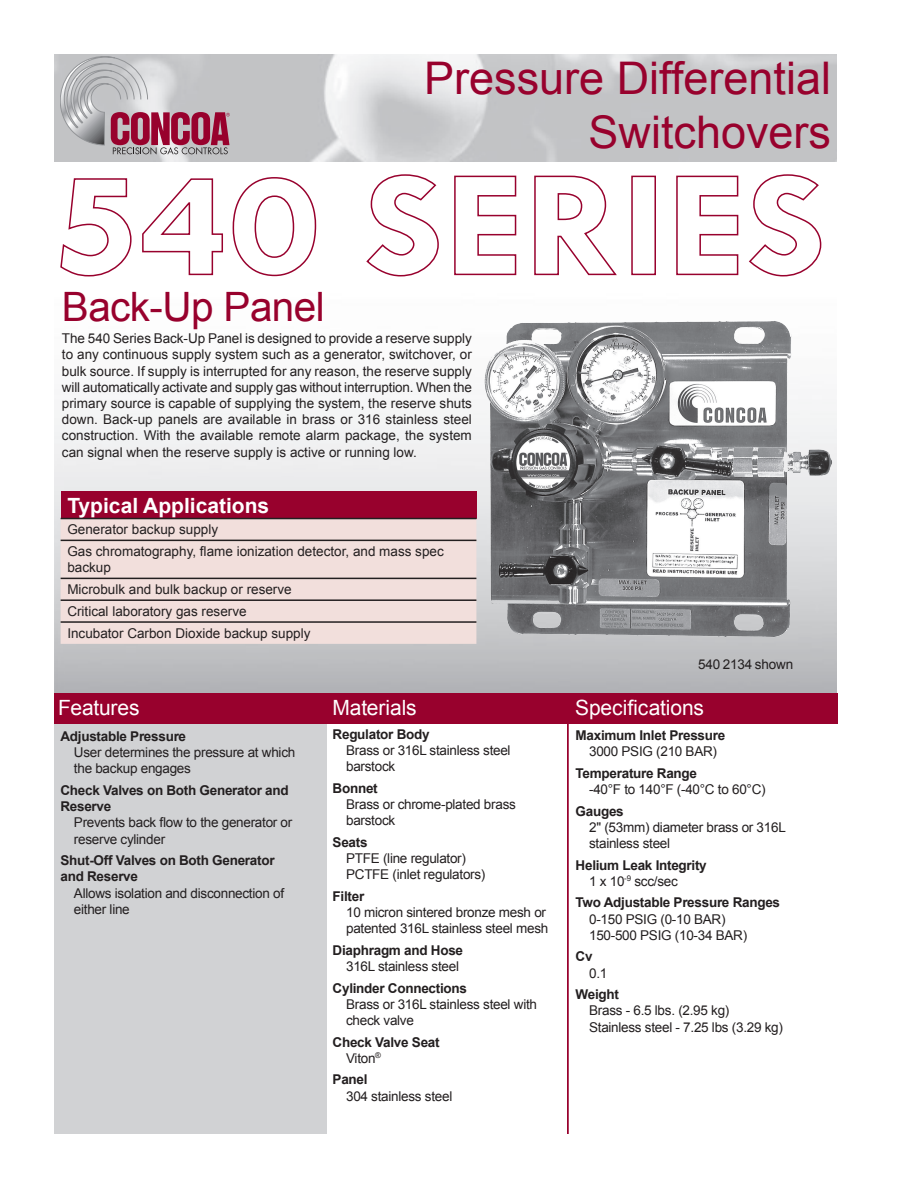
<style>
.page{position:relative;width:918px;height:1188px;background:#fff}
.page>*{position:absolute;margin:0;border:0;box-sizing:border-box;transform-origin:0 0}
.t1{font:45px "Arial";color:#98012d}
.t2{font:40.5px "Arial";letter-spacing:-.015em;color:#98012d}
.t3{font:21px "Arial";letter-spacing:-.005em;color:#fff}
.t4{font:700 21px "Arial";color:#fff}
.t5{font:13.5px/16.2px "Arial";letter-spacing:-.02em;color:#231f20}
.t6{font:700 13.5px/16.2px "Arial";letter-spacing:-.02em;color:#231f20}
.t7{font:13.5px/16.2px "Arial";color:#231f20}
</style>
<div class="page">
<img style="left:54px;top:54px;width:783px;height:108px">
<svg style="left:60px;top:56px;width:170px;height:99px;background:#baa4ac"></svg>
<div style="left:54px;top:700px;width:272px;height:434px;background:#d1d2d4"></div>
<hr style="left:567px;top:715px;width:1px;height:419px;background:#98012d">
<div style="left:54px;top:693px;width:783px;height:31px;background:#98012d"></div>
<img style="left:473px;top:320px;width:364px;height:334px">
<div style="left:61px;top:491px;width:415px;height:28px;background:#98012d"></div>
<div style="left:61px;top:519px;width:415px;height:125px;background:#f2dfdc"></div>
<hr style="left:61px;top:599px;width:415px;height:2px;background:#231f20">
<hr style="left:61px;top:621px;width:415px;height:2px;background:#231f20">
<hr style="left:61px;top:518px;width:415px;height:1px;background:#231f20">
<hr style="left:61px;top:540px;width:415px;height:1px;background:#231f20">
<hr style="left:61px;top:578px;width:415px;height:1px;background:#231f20">
<svg style="left:60px;top:178px;width:72px;height:99px"></svg>
<svg style="left:142px;top:178px;width:82px;height:98px"></svg>
<svg style="left:232px;top:177px;width:85px;height:100px"></svg>
<svg style="left:366px;top:174px;width:73px;height:103px"></svg>
<svg style="left:454px;top:175px;width:63px;height:101px"></svg>
<svg style="left:534px;top:175px;width:83px;height:101px"></svg>
<div style="left:631px;top:176px;width:25px;height:99px;border:2px solid #98012d"></div>
<svg style="left:676px;top:175px;width:63px;height:101px"></svg>
<svg style="left:748px;top:174px;width:74px;height:103px"></svg>
<p class="t1" style="left:424px;top:48px;width:408px">Pressure Differential</p>
<p class="t1" style="left:589px;top:102px;width:244px">Switchovers</p>
<p class="t2" style="left:62px;top:280px;width:264px">Back-Up Panel</p>
<p class="t5" style="left:62px;top:330px;width:411px;text-align:justify">The 540 Series Back-Up Panel is designed to provide a reserve supply to any continuous supply system such as a generator, switchover, or bulk source. If supply is interrupted for any reason, the reserve supply will automatically activate and supply gas without interruption. When the primary source is capable of supplying the system, the reserve shuts down. Back-up panels are available in brass or 316 stainless steel construction. With the available remote alarm package, the system can signal when the reserve supply is active or running low.</p>
<p class="t4" style="left:67px;top:491px;width:203px">Typical Applications</p>
<p class="t7" style="left:67px;top:522px;width:152px">Generator backup supply</p>
<p class="t7" style="left:67px;top:543px;width:378px">Gas chromatography, flame ionization detector, and mass spec backup</p>
<p class="t7" style="left:67px;top:582px;width:226px">Microbulk and bulk backup or reserve</p>
<p class="t7" style="left:67px;top:603px;width:181px">Critical laboratory gas reserve</p>
<p class="t7" style="left:67px;top:625px;width:245px">Incubator Carbon Dioxide backup supply</p>
<p class="t5" style="left:698px;top:656px;width:97px">540 2134 shown</p>
<h3 class="t3" style="left:58px;top:694px;width:83px">Features</h3>
<h3 class="t3" style="left:332px;top:694px;width:86px">Materials</h3>
<h3 class="t3" style="left:575px;top:694px;width:130px">Specifications</h3>
<p class="t6" style="left:333px;top:726px;width:98px">Regulator Body</p>
<p class="t5" style="left:346px;top:742px;width:166px">Brass or 316L stainless steel barstock</p>
<p class="t6" style="left:333px;top:780px;width:47px">Bonnet</p>
<p class="t5" style="left:346px;top:796px;width:171px">Brass or chrome-plated brass barstock</p>
<p class="t6" style="left:333px;top:834px;width:36px">Seats</p>
<p class="t5" style="left:346px;top:850px;width:141px">PTFE (line regulator)<br>PCTFE (inlet regulators)</p>
<p class="t6" style="left:333px;top:888px;width:33px">Filter</p>
<p class="t5" style="left:346px;top:904px;width:204px">10 micron sintered bronze mesh or patented 316L stainless steel mesh</p>
<p class="t6" style="left:333px;top:942px;width:132px">Diaphragm and Hose</p>
<p class="t5" style="left:346px;top:958px;width:114px">316L stainless steel</p>
<p class="t6" style="left:333px;top:980px;width:136px">Cylinder Connections</p>
<p class="t5" style="left:346px;top:996px;width:192px">Brass or 316L stainless steel with check valve</p>
<p class="t6" style="left:333px;top:1034px;width:109px">Check Valve Seat</p>
<p class="t5" style="left:346px;top:1050px;width:36px">Viton<sup>®</sup></p>
<p class="t6" style="left:333px;top:1072px;width:36px">Panel</p>
<p class="t5" style="left:346px;top:1088px;width:108px">304 stainless steel</p>
<p class="t6" style="left:576px;top:727px;width:151px">Maximum Inlet Pressure</p>
<p class="t5" style="left:589px;top:743px;width:129px">3000 PSIG (210 BAR)</p>
<p class="t6" style="left:576px;top:765px;width:123px">Temperature Range</p>
<p class="t5" style="left:589px;top:781px;width:178px">-40°F to 140°F (-40°C to 60°C)</p>
<p class="t6" style="left:576px;top:803px;width:50px">Gauges</p>
<p class="t5" style="left:589px;top:819px;width:198px">2" (53mm) diameter brass or 316L stainless steel</p>
<p class="t6" style="left:576px;top:857px;width:133px">Helium Leak Integrity</p>
<p class="t5" style="left:589px;top:873px;width:90px">1 x 10<sup>-9</sup> scc/sec</p>
<p class="t6" style="left:576px;top:895px;width:206px">Two Adjustable Pressure Ranges</p>
<p class="t5" style="left:589px;top:911px;width:138px">0-150 PSIG (0-10 BAR)</p>
<p class="t5" style="left:589px;top:927px;width:160px">150-500 PSIG (10-34 BAR)</p>
<p class="t6" style="left:576px;top:949px;width:18px">Cv</p>
<p class="t5" style="left:589px;top:965px;width:20px">0.1</p>
<p class="t6" style="left:576px;top:987px;width:45px">Weight</p>
<p class="t5" style="left:589px;top:1003px;width:195px">Brass - 6.5 lbs. (2.95 kg)<br>Stainless steel - 7.25 lbs (3.29 kg)</p>
<p class="t6" style="left:60px;top:729px;width:127px">Adjustable Pressure</p>
<p class="t5" style="left:74px;top:744px;width:223px">User determines the pressure at which the backup engages</p>
<p class="t6" style="left:60px;top:783px;width:230px">Check Valves on Both Generator and<br>Reserve</p>
<p class="t5" style="left:74px;top:815px;width:220px">Prevents back flow to the generator or reserve cylinder</p>
<p class="t6" style="left:60px;top:853px;width:216px">Shut-Off Valves on Both Generator and Reserve</p>
<p class="t5" style="left:74px;top:885px;width:212px">Allows isolation and disconnection of either line</p>
</div>
